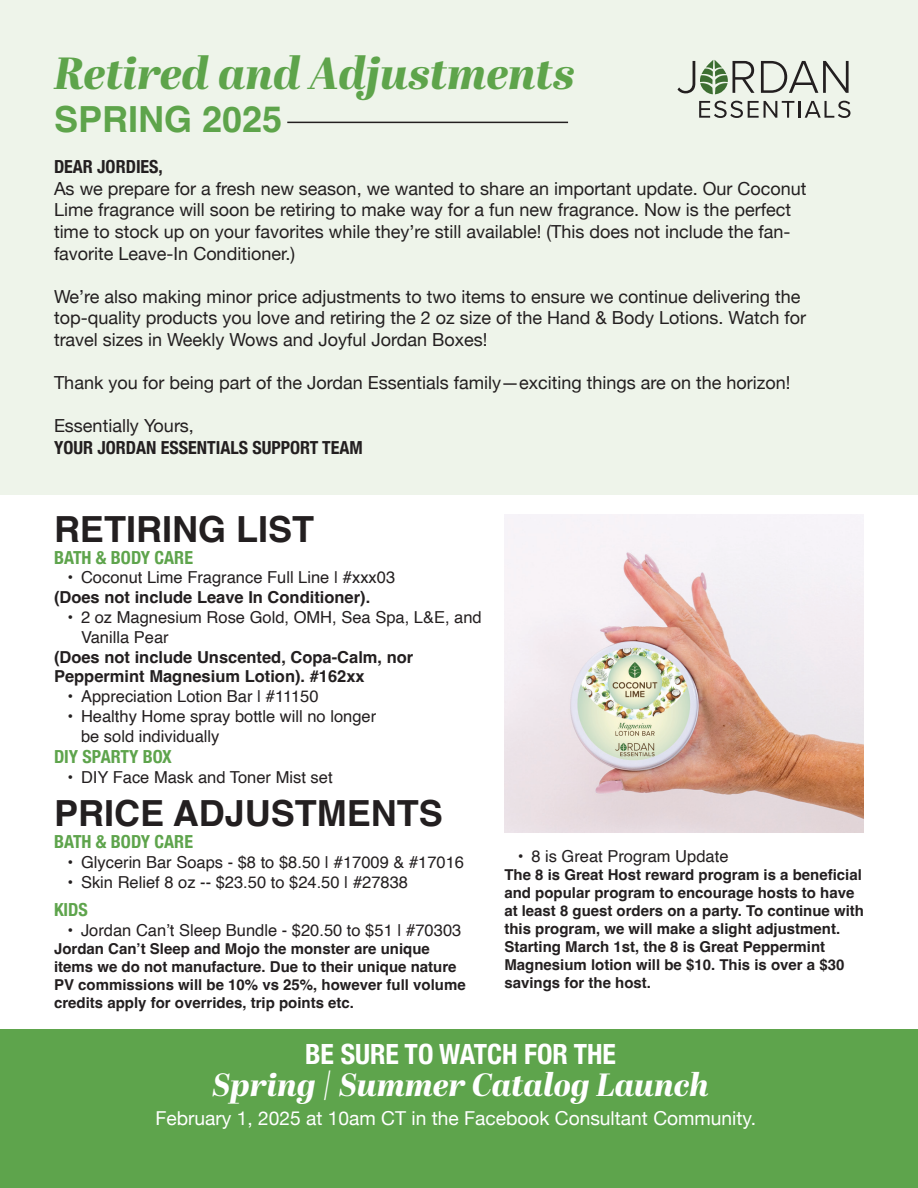
<style>
.page{position:relative;width:918px;height:1188px;background:#fff}
.page>*{position:absolute;margin:0;border:0;box-sizing:border-box;transform-origin:0 0}
.t1{font:italic 800 45px "Abril Display";color:#5ea44b}
.t2{font:700 36px "Helvetica";color:#231f20}
.t3{font:700 36px "Helvetica";color:#5ea44b}
.t4{font:italic 800 32.1px "Abril Display";color:#fff}
.t5{font:700 condensed 27.9px "Helvetica Neue";color:#fff}
.t6{font:19.2px "Helvetica Neue";color:#fff}
.t7{font:18px/21.6px "Helvetica Neue";color:#231f20}
.t8{font:700 condensed 18px "Helvetica Neue";color:#231f20}
.t9{font:700 condensed 18px "Helvetica Neue";color:#5ea44c}
.t10{font:16.5px/19.8px "Helvetica";color:#231f20}
.t11{font:700 16.5px/19.8px "Helvetica";color:#231f20}
.t12{font:700 15px/18px "Helvetica";color:#231f20}
</style>
<div class="page">
<div style="left:0;top:0;width:918px;height:495px;background:#eef4ea"></div>
<svg style="left:677px;top:60px;width:78px;height:34px"></svg>
<svg style="left:761px;top:61px;width:88px;height:32px"></svg>
<svg style="left:699px;top:101px;width:152px;height:17px"></svg>
<hr style="left:287px;top:122px;width:281px;height:1px;background:#231f20">
<div style="left:0;top:1030px;width:918px;height:158px;background:#5ea44c"></div>
<img style="left:504px;top:515px;width:360px;height:317px">
<p class="t1" style="left:54px;top:41px;width:522px">Retired and Adjustments</p>
<p class="t3" style="left:54px;top:98px;width:230px">SPRING 2025</p>
<p class="t8" style="left:54px;top:152px;width:110px">DEAR JORDIES,</p>
<p class="t7" style="left:54px;top:179px;width:754px">As we prepare for a fresh new season, we wanted to share an important update. Our Coconut Lime fragrance will soon be retiring to make way for a fun new fragrance. Now is the perfect time to stock up on your favorites while they’re still available! (This does not include the fan&shy;favorite Leave-In Conditioner.)</p>
<p class="t7" style="left:54px;top:287px;width:754px">We’re also making minor price adjustments to two items to ensure we continue delivering the top-quality products you love and retiring the 2 oz size of the Hand &amp; Body Lotions. Watch for travel sizes in Weekly Wows and Joyful Jordan Boxes!</p>
<p class="t7" style="left:54px;top:373px;width:738px">Thank you for being part of the Jordan Essentials family—exciting things are on the horizon!</p>
<p class="t7" style="left:54px;top:416px;width:142px">Essentially Yours,</p>
<p class="t8" style="left:54px;top:433px;width:310px">YOUR JORDAN ESSENTIALS SUPPORT TEAM</p>
<p class="t2" style="left:54px;top:507px;width:262px">RETIRING LIST</p>
<p class="t9" style="left:54px;top:542px;width:140px">BATH &amp; BODY CARE</p>
<p class="t10" style="left:68px;top:568px;width:329px">• Coconut Lime Fragrance Full Line | #xxx03</p>
<p class="t11" style="left:54px;top:589px;width:318px">(Does not include Leave In Conditioner).</p>
<p class="t10" style="left:81px;top:608px;width:402px;text-indent:-14px">• 2 oz Magnesium Rose Gold, OMH, Sea Spa, L&amp;E, and<br>Vanilla Pear</p>
<p class="t11" style="left:54px;top:649px;width:361px">(Does not include Unscented, Copa-Calm, nor<br>Peppermint Magnesium Lotion). #162xx</p>
<p class="t10" style="left:68px;top:687px;width:253px">• Appreciation Lotion Bar | #11150</p>
<p class="t10" style="left:81px;top:707px;width:297px;text-indent:-14px">• Healthy Home spray bottle will no longer be sold individually</p>
<p class="t9" style="left:54px;top:742px;width:119px">DIY SPARTY BOX</p>
<p class="t10" style="left:68px;top:768px;width:267px">• DIY Face Mask and Toner Mist set</p>
<p class="t2" style="left:54px;top:792px;width:390px">PRICE ADJUSTMENTS</p>
<p class="t9" style="left:54px;top:827px;width:140px">BATH &amp; BODY CARE</p>
<p class="t10" style="left:68px;top:853px;width:398px">• Glycerin Bar Soaps - $8 to $8.50 | #17009 &amp; #17016</p>
<p class="t10" style="left:68px;top:872px;width:342px">• Skin Relief 8 oz -- $23.50 to $24.50 | #27838</p>
<p class="t9" style="left:54px;top:895px;width:35px">KIDS</p>
<p class="t10" style="left:68px;top:921px;width:395px">• Jordan Can’t Sleep Bundle - $20.50 to $51 | #70303</p>
<p class="t12" style="left:54px;top:941px;width:413px">Jordan Can’t Sleep and Mojo the monster are unique items we do not manufacture. Due to their unique nature PV commissions will be 10% vs 25%, however full volume credits apply for overrides, trip points etc.</p>
<p class="t10" style="left:518px;top:847px;width:212px">• 8 is Great Program Update</p>
<p class="t12" style="left:504px;top:867px;width:361px">The 8 is Great Host reward program is a beneficial and popular program to encourage hosts to have at least 8 guest orders on a party. To continue with this program, we will make a slight adjustment.<br>Starting March 1st, the 8 is Great Peppermint Magnesium lotion will be $10. This is over a $30 savings for the host.</p>
<p class="t5" style="left:305px;top:1031px;width:312px">BE SURE TO WATCH FOR THE</p>
<p class="t4" style="left:213px;top:1063px;width:498px">Spring | Summer Catalog Launch</p>
<p class="t6" style="left:155px;top:1105px;width:602px">February 1, 2025 at 10am CT in the Facebook Consultant Community.</p>
</div>
